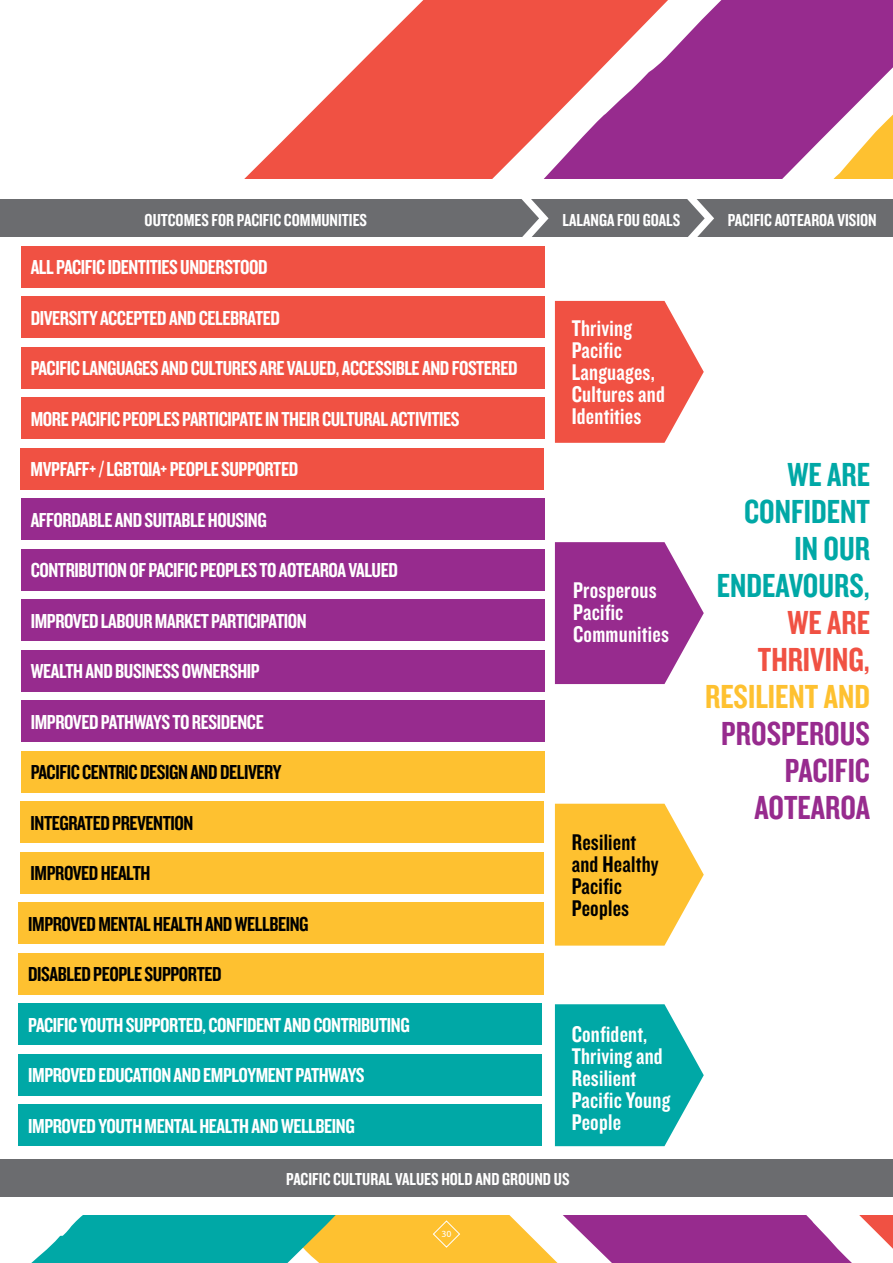
<style>
.page{position:relative;width:893px;height:1263px;background:#fff}
.page>*{position:absolute;margin:0;border:0;box-sizing:border-box;transform-origin:0 0}
.t1{font:34.65px/37px "Knockout 49 Liteweight";color:#00a8a6;text-align:right}
.t2{font:34.65px/37px "Knockout 49 Liteweight";color:#972b8e;text-align:right}
.t3{font:34.65px/37px "Knockout 49 Liteweight";color:#f05143;text-align:right}
.t4{font:34.65px "Knockout 49 Liteweight";color:#fec130}
.t5{font:23.55px/22px "Knockout 49 Liteweight";letter-spacing:.01em;color:#fff}
.t6{font:23.55px/22px "Knockout 49 Liteweight";letter-spacing:.01em;color:#000}
.t7{font:21px "Knockout 49 Liteweight";letter-spacing:-.02em;color:#fff}
.t8{font:21px "Knockout 49 Liteweight";letter-spacing:-.02em;color:#000}
.t9{font:18px "Knockout 49 Liteweight";color:#fff}
.t10{font:9px "Ubuntu";color:#fff}
</style>
<div class="page">
<svg style="left:244px;top:0;width:649px;height:179px"></svg>
<svg style="left:31px;top:1215px;width:862px;height:48px"></svg>
<svg style="left:555px;top:301px;width:149px;height:142px;background:#f2685c"></svg>
<div style="left:0;top:1159px;width:893px;height:38px;background:#6b6c6f"></div>
<div style="left:21px;top:246px;width:523px;height:42px;background:#f05143"></div>
<div style="left:21px;top:296px;width:523px;height:42px;background:#f05143"></div>
<div style="left:21px;top:347px;width:523px;height:42px;background:#f05143"></div>
<div style="left:21px;top:397px;width:523px;height:42px;background:#f05143"></div>
<div style="left:21px;top:549px;width:523px;height:42px;background:#972b8e"></div>
<div style="left:21px;top:498px;width:523px;height:42px;background:#972b8e"></div>
<div style="left:21px;top:650px;width:523px;height:42px;background:#972b8e"></div>
<div style="left:21px;top:700px;width:523px;height:42px;background:#972b8e"></div>
<div style="left:21px;top:751px;width:523px;height:42px;background:#fec130"></div>
<div style="left:21px;top:801px;width:523px;height:42px;background:#fec130"></div>
<div style="left:21px;top:852px;width:523px;height:42px;background:#fec130"></div>
<div style="left:18px;top:902px;width:526px;height:42px;background:#fec130"></div>
<div style="left:18px;top:953px;width:526px;height:42px;background:#fec130"></div>
<div style="left:18px;top:1003px;width:523px;height:42px;background:#00a8a6"></div>
<div style="left:18px;top:1054px;width:523px;height:42px;background:#00a8a6"></div>
<div style="left:18px;top:1104px;width:523px;height:42px;background:#00a8a6"></div>
<div style="left:0;top:200px;width:893px;height:37px;background:#6b6c6f"></div>
<svg style="left:519px;top:199px;width:30px;height:38px"></svg>
<svg style="left:684px;top:199px;width:30px;height:38px"></svg>
<svg style="left:432px;top:1220px;width:29px;height:28px"></svg>
<div style="left:21px;top:448px;width:523px;height:42px;background:#f05143"></div>
<svg style="left:555px;top:542px;width:149px;height:142px;background:#a4479d"></svg>
<div style="left:21px;top:599px;width:523px;height:42px;background:#972b8e"></div>
<svg style="left:555px;top:804px;width:149px;height:142px;background:#fec94c"></svg>
<svg style="left:555px;top:1004px;width:149px;height:142px;background:#22b3b2"></svg>
<p class="t9" style="left:145px;top:208px;width:224px">OUTCOMES FOR PACIFIC COMMUNITIES</p>
<p class="t9" style="left:562px;top:208px;width:119px">LALANGA FOU GOALS</p>
<p class="t9" style="left:728px;top:208px;width:151px">PACIFIC AOTEAROA VISION</p>
<p class="t7" style="left:31px;top:254px;width:239px">ALL PACIFIC IDENTITIES UNDERSTOOD</p>
<p class="t7" style="left:31px;top:304px;width:251px">DIVERSITY ACCEPTED AND CELEBRATED</p>
<p class="t7" style="left:31px;top:355px;width:488px">PACIFIC LANGUAGES AND CULTURES ARE VALUED, ACCESSIBLE AND FOSTERED</p>
<p class="t7" style="left:31px;top:405px;width:430px">MORE PACIFIC PEOPLES PARTICIPATE IN THEIR CULTURAL ACTIVITIES</p>
<p class="t7" style="left:31px;top:456px;width:269px">MVPFAFF+ / LGBTQIA+ PEOPLE SUPPORTED</p>
<p class="t7" style="left:31px;top:506px;width:237px">AFFORDABLE AND SUITABLE HOUSING</p>
<p class="t7" style="left:31px;top:557px;width:369px">CONTRIBUTION OF PACIFIC PEOPLES TO AOTEAROA VALUED</p>
<p class="t7" style="left:31px;top:607px;width:278px">IMPROVED LABOUR MARKET PARTICIPATION</p>
<p class="t7" style="left:31px;top:658px;width:231px">WEALTH AND BUSINESS OWNERSHIP</p>
<p class="t7" style="left:31px;top:708px;width:234px">IMPROVED PATHWAYS TO RESIDENCE</p>
<p class="t8" style="left:31px;top:759px;width:252px">PACIFIC CENTRIC DESIGN AND DELIVERY</p>
<p class="t8" style="left:31px;top:809px;width:164px">INTEGRATED PREVENTION</p>
<p class="t8" style="left:31px;top:860px;width:121px">IMPROVED HEALTH</p>
<p class="t8" style="left:28px;top:910px;width:282px">IMPROVED MENTAL HEALTH AND WELLBEING</p>
<p class="t8" style="left:28px;top:961px;width:195px">DISABLED PEOPLE SUPPORTED</p>
<p class="t7" style="left:28px;top:1011px;width:383px">PACIFIC YOUTH SUPPORTED, CONFIDENT AND CONTRIBUTING</p>
<p class="t7" style="left:28px;top:1062px;width:338px">IMPROVED EDUCATION AND EMPLOYMENT PATHWAYS</p>
<p class="t7" style="left:28px;top:1112px;width:328px">IMPROVED YOUTH MENTAL HEALTH AND WELLBEING</p>
<p class="t5" style="left:572px;top:316px;width:95px">Thriving<br>Pacific<br>Languages,<br>Cultures and<br>Identities</p>
<p class="t5" style="left:573px;top:578px;width:97px">Prosperous<br>Pacific<br>Communities</p>
<p class="t6" style="left:572px;top:830px;width:89px">Resilient and Healthy<br>Pacific<br>Peoples</p>
<p class="t5" style="left:572px;top:1022px;width:100px">Confident,<br>Thriving and<br>Resilient<br>Pacific Young<br>People</p>
<p class="t9" style="left:286px;top:1167px;width:285px">PACIFIC CULTURAL VALUES HOLD AND GROUND US</p>
<p class="t10" style="left:441px;top:1228px;width:12px">30</p>
<h1 class="t1" style="left:717px;top:455px;width:155px">WE ARE<br>CONFIDENT<br>IN OUR<br>ENDEAVOURS,</h1>
<h1 class="t3" style="left:758px;top:603px;width:114px">WE ARE<br>THRIVING,</h1>
<h1 class="t4" style="left:705px;top:674px;width:166px">RESILIENT AND</h1>
<h1 class="t2" style="left:721px;top:714px;width:150px">PROSPEROUS<br>PACIFIC<br>AOTEAROA</h1>
</div>
